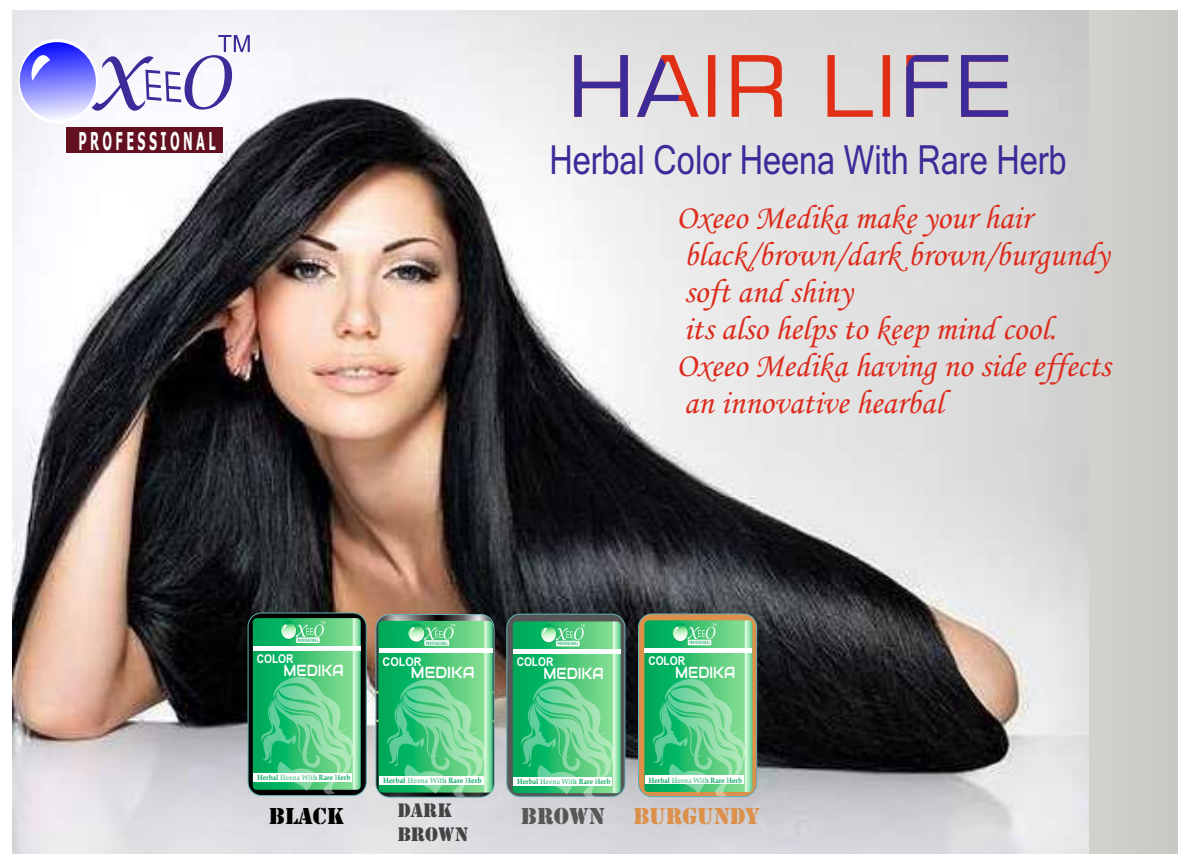
<style>
.page{position:relative;width:1188px;height:864px;background:#fff}
.page>*{position:absolute;margin:0;border:0;box-sizing:border-box;transform-origin:0 0}
.t1{font:40.2px "Microsoft Sans Serif";color:#3c2b99;scale:.81 1}
.t2{font:33.9px/37px "Monotype Corsiva";color:#dd2b1c}
.t3{font:700 24.75px "Verdana";letter-spacing:.295em;color:#fff;scale:.46 1}
.t4{font:24px "Stencil";color:#dc904a}
.t5{font:24px "Stencil";color:#000}
.t6{font:20.4px/24.2px "Stencil";color:#434343}
.t7{font:16.05px "Audiowide";color:#fff;scale:.84 1}
.t8{font:16.05px "Audiowide";color:#fff;scale:.89 1}
.t9{font:700 12.15px "Arial";color:#fff;scale:.84 1}
.t10{font:700 12.15px "Arial";color:#fff;scale:.89 1}
.t11{font:700 7.5px "Book Antiqua";color:#00a759;scale:.89 1}
.t12{font:700 7.5px "Book Antiqua";color:#00a759;scale:.94 1}
.t13{font:700 4.5px "Verdana";letter-spacing:.295em;color:#00a759;scale:.38 1}
.t14{font:700 4.5px "Verdana";letter-spacing:.295em;color:#00a759;scale:.4 1}
.s1{color:#575757}
</style>
<div class="page">
<div style="left:13px;top:11px;width:1164px;height:842px;background:#cdcdc9"></div>
<img style="left:13px;top:11px;width:1075px;height:842px">
<svg style="left:639px;top:614px;width:118px;height:184px;background:#70c688"></svg>
<svg style="left:248px;top:613px;width:118px;height:183px;background:#56b57f"></svg>
<svg style="left:507px;top:614px;width:118px;height:185px;background:#61bf8a"></svg>
<img style="left:376px;top:615px;width:118px;height:182px;border-radius:14px">
<div style="left:376px;top:614px;width:118px;height:184px;border:1px solid #64b1b9;border-radius:14px"></div>
<img style="left:378px;top:621px;width:115px;height:172px;border-radius:4px">
<div style="left:424px;top:640px;width:25px;height:6px;background:#fff"></div>
<div style="left:408px;top:624px;width:17px;height:19px;background:#07b060;border-radius:50%"></div>
<svg style="left:408px;top:624px;width:47px;height:18px"></svg>
<div style="left:379px;top:776px;width:105px;height:9px;background:#fff"></div>
<hr style="left:379px;top:649px;width:113px;height:4px;background:#fff">
<svg style="left:385px;top:677px;width:102px;height:122px;background:#65ca90"></svg>
<img style="left:574px;top:55px;width:434px;height:62px">
<div style="left:66px;top:127px;width:157px;height:26px;background:#631121"></div>
<svg style="left:18px;top:35px;width:232px;height:87px;background:#c9c7f1"></svg>
<p class="t3" style="left:78px;top:131px;width:300px">PROFESSIONAL</p>
<p class="t1" style="left:549px;top:145px;width:640px">Herbal Color Heena With Rare Herb</p>
<p class="t2" style="left:676px;top:202px;width:436px">Oxeeo Medika make your hair black/brown/dark brown/burgundy soft and shiny<br>its also helps to keep mind cool.<br>Oxeeo Medika having no side effects an innovative hearbal</p>
<p class="t13" style="left:298px;top:638px;width:55px">PROFESSIONAL</p>
<p class="t14" style="left:426px;top:641px;width:55px">PROFESSIONAL</p>
<p class="t13" style="left:558px;top:642px;width:55px">PROFESSIONAL</p>
<p class="t13" style="left:689px;top:641px;width:55px">PROFESSIONAL</p>
<p class="t9" style="left:257px;top:654px;width:45px">COLOR</p>
<p class="t7" style="left:284px;top:660px;width:73px">MEDIKA</p>
<p class="t10" style="left:383px;top:657px;width:45px">COLOR</p>
<p class="t8" style="left:411px;top:662px;width:73px">MEDIKA</p>
<p class="t9" style="left:517px;top:658px;width:45px">COLOR</p>
<p class="t7" style="left:544px;top:663px;width:73px">MEDIKA</p>
<p class="t9" style="left:648px;top:656px;width:45px">COLOR</p>
<p class="t7" style="left:675px;top:662px;width:73px">MEDIKA</p>
<p class="t11" style="left:257px;top:775px;width:106px">Herbal Heena With Rare Herb</p>
<p class="t11" style="left:649px;top:777px;width:106px">Herbal Heena With Rare Herb</p>
<p class="t12" style="left:383px;top:778px;width:107px">Herbal Heena With Rare Herb</p>
<p class="t6" style="left:397px;top:798px;width:73px">DARK<br>BROWN</p>
<p class="t11" style="left:517px;top:778px;width:106px">Herbal Heena With Rare Herb</p>
<p class="t5" style="left:269px;top:801px;width:77px">BLACK</p>
<p class="t4" style="left:521px;top:801px;width:240px"><span class="s1">BROWN</span> BURGUNDY</p>
</div>
